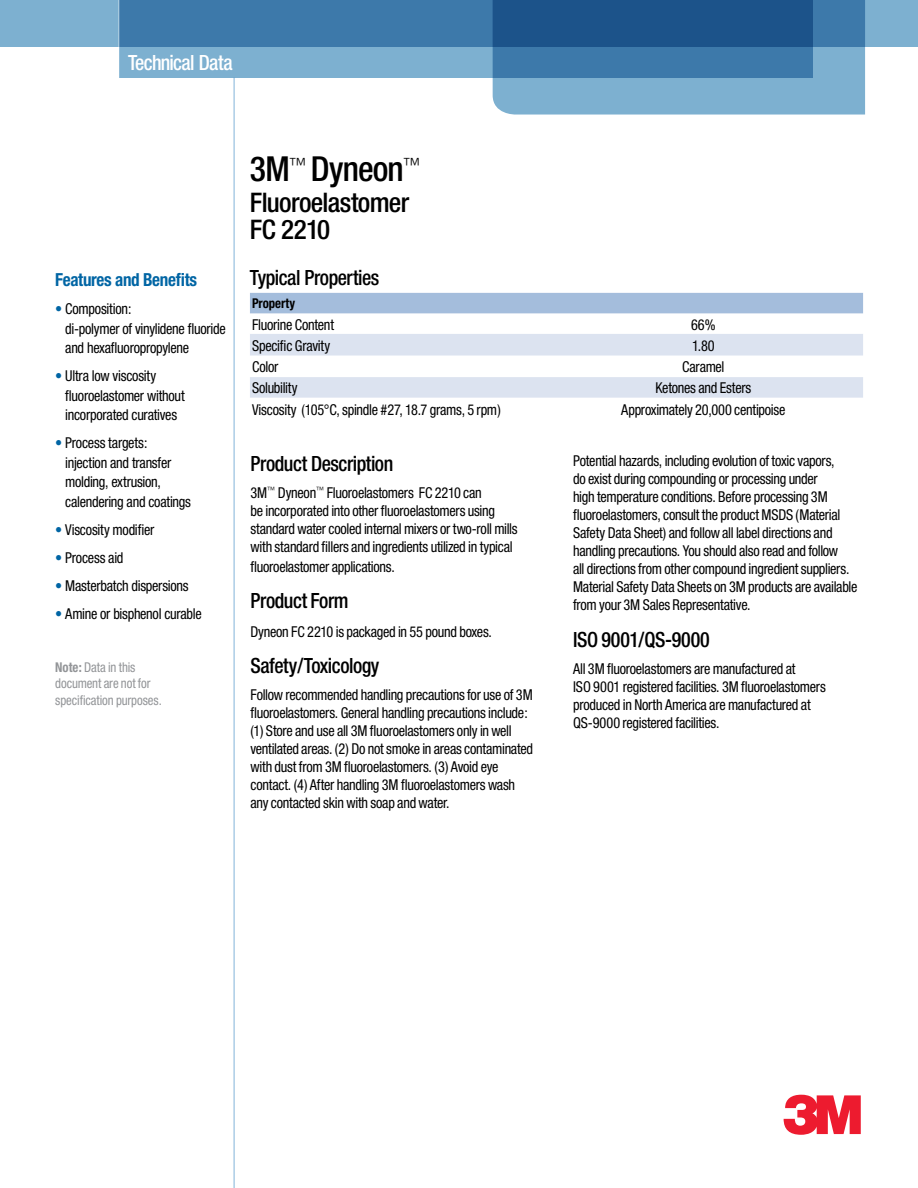
<style>
.page{position:relative;width:918px;height:1188px;background:#fff}
.page>*{position:absolute;margin:0;border:0;box-sizing:border-box;transform-origin:0 0}
.t1{font:54px "Logo 3 Mv 3 tt";color:#ed1b2f}
.t2{font:500 condensed 34.5px "Helvetica Neue";letter-spacing:-.025em;color:#000}
.t3{font:500 condensed 27px/27px "Helvetica Neue";letter-spacing:-.025em;color:#000}
.t4{font:500 condensed 21px "Helvetica Neue";letter-spacing:-.02em;color:#000;scale:.95 1}
.t5{font:500 condensed 21px "Helvetica Neue";letter-spacing:-.025em;color:#fff;scale:.95 1}
.t6{font:700 condensed 18px "Helvetica Neue";letter-spacing:-.02em;color:#0065a4;scale:.95 1}
.t7{font:condensed 15px/18px "Helvetica Neue";letter-spacing:-.02em;color:#000;scale:.95 1}
.t8{font:condensed 13.5px/16.5px "Helvetica Neue";letter-spacing:-.01em;color:#939598;scale:.95 1}
.t9{font:700 condensed 13.5px "Helvetica Neue";letter-spacing:-.01em;color:#000;scale:.95 1}
.s1{color:#0065a4}
.s2{font-weight:700}
</style>
<div class="page">
<div style="left:0;top:0;width:918px;height:47px;background:#7db0d0"></div>
<svg style="left:119px;top:0;width:374px;height:78px;background:#568eb9"></svg>
<svg style="left:493px;top:0;width:372px;height:115px;background:#497fac"></svg>
<hr style="left:118px;top:0;width:1px;height:97px;background:#fff">
<hr style="left:234px;top:78px;width:1px;height:1110px;background:#0066b3">
<div style="left:250px;top:293px;width:613px;height:20px;background:#a4bddc"></div>
<svg style="left:250px;top:334px;width:613px;height:64px"></svg>
<h3 class="t5" style="left:128px;top:50px;width:111px">Technical Data</h3>
<p class="t6" style="left:55px;top:269px;width:151px">Features and Benefits</p>
<p class="t7" style="left:65px;top:299px;width:170px;line-height:19.5px;text-indent:-10px"><span class="s1">•</span> Composition:<br>di-polymer of vinylidene fluoride and hexafluoropropylene</p>
<p class="t7" style="left:65px;top:366px;width:127px;line-height:19.5px;text-indent:-10px"><span class="s1">•</span> Ultra low viscosity fluoroelastomer without incorporated curatives</p>
<p class="t7" style="left:65px;top:433px;width:134px;line-height:19.5px;text-indent:-10px"><span class="s1">•</span> Process targets: injection and transfer molding, extrusion, calendering and coatings</p>
<p class="t7" style="left:55px;top:520px;width:106px"><span class="s1">•</span> Viscosity modifier</p>
<p class="t7" style="left:55px;top:548px;width:73px"><span class="s1">•</span> Process aid</p>
<p class="t7" style="left:55px;top:576px;width:142px"><span class="s1">•</span> Masterbatch dispersions</p>
<p class="t7" style="left:55px;top:605px;width:156px"><span class="s1">•</span> Amine or bisphenol curable</p>
<p class="t8" style="left:55px;top:659px;width:114px"><span class="s2">Note:</span> Data in this document are not for specification purposes.</p>
<h2 class="t2" style="left:250px;top:148px;width:172px">3M<sup>™</sup> Dyneon<sup>™</sup></h2>
<h3 class="t3" style="left:250px;top:188px;width:161px">Fluoroelastomer<br>FC 2210</h3>
<h3 class="t4" style="left:250px;top:265px;width:138px">Typical Properties</h3>
<p class="t9" style="left:252px;top:295px;width:47px">Property</p>
<p class="t7" style="left:252px;top:315px;width:88px">Fluorine Content</p>
<p class="t7" style="left:691px;top:315px;width:27px">66%</p>
<p class="t7" style="left:252px;top:336px;width:84px">Specific Gravity</p>
<p class="t7" style="left:692px;top:336px;width:25px">1.80</p>
<p class="t7" style="left:252px;top:358px;width:29px">Color</p>
<p class="t7" style="left:682px;top:358px;width:46px">Caramel</p>
<p class="t7" style="left:252px;top:379px;width:49px">Solubility</p>
<p class="t7" style="left:655px;top:379px;width:103px">Ketones and Esters</p>
<p class="t7" style="left:252px;top:400px;width:263px">Viscosity (105°C, spindle #27, 18.7 grams, 5 rpm)</p>
<p class="t7" style="left:621px;top:400px;width:174px">Approximately 20,000 centipoise</p>
<h3 class="t4" style="left:250px;top:451px;width:152px">Product Description</h3>
<p class="t7" style="left:250px;top:484px;width:283px">3M<sup>™</sup> Dyneon<sup>™</sup> Fluoroelastomers FC 2210 can<br>be incorporated into other fluoroelastomers using standard water cooled internal mixers or two-roll mills with standard fillers and ingredients utilized in typical</p>
<p class="t7" style="left:250px;top:557px;width:154px">fluoroelastomer applications.</p>
<h3 class="t4" style="left:250px;top:588px;width:105px">Product Form</h3>
<p class="t7" style="left:250px;top:622px;width:256px">Dyneon FC 2210 is packaged in 55 pound boxes.</p>
<h3 class="t4" style="left:250px;top:653px;width:137px">Safety/Toxicology</h3>
<p class="t7" style="left:250px;top:686px;width:299px">Follow recommended handling precautions for use of 3M fluoroelastomers. General handling precautions include: (1) Store and use all 3M fluoroelastomers only in well ventilated areas. (2) Do not smoke in areas contaminated with dust from 3M fluoroelastomers. (3) Avoid eye contact. (4) After handling 3M fluoroelastomers wash any contacted skin with soap and water.</p>
<p class="t7" style="left:573px;top:452px;width:301px">Potential hazards, including evolution of toxic vapors,<br>do exist during compounding or processing under<br>high temperature conditions. Before processing 3M fluoroelastomers, consult the product MSDS (Material Safety Data Sheet) and follow all label directions and handling precautions. You should also read and follow<br>all directions from other compound ingredient suppliers.<br>Material Safety Data Sheets on 3M products are available from your 3M Sales Representative.</p>
<h3 class="t4" style="left:573px;top:627px;width:145px">ISO 9001/QS-9000</h3>
<p class="t7" style="left:573px;top:660px;width:267px">All 3M fluoroelastomers are manufactured at<br>ISO 9001 registered facilities. 3M fluoroelastomers produced in North America are manufactured at QS-9000 registered facilities.</p>
<h1 class="t1" style="left:783px;top:1084px;width:80px">3</h1>
</div>
